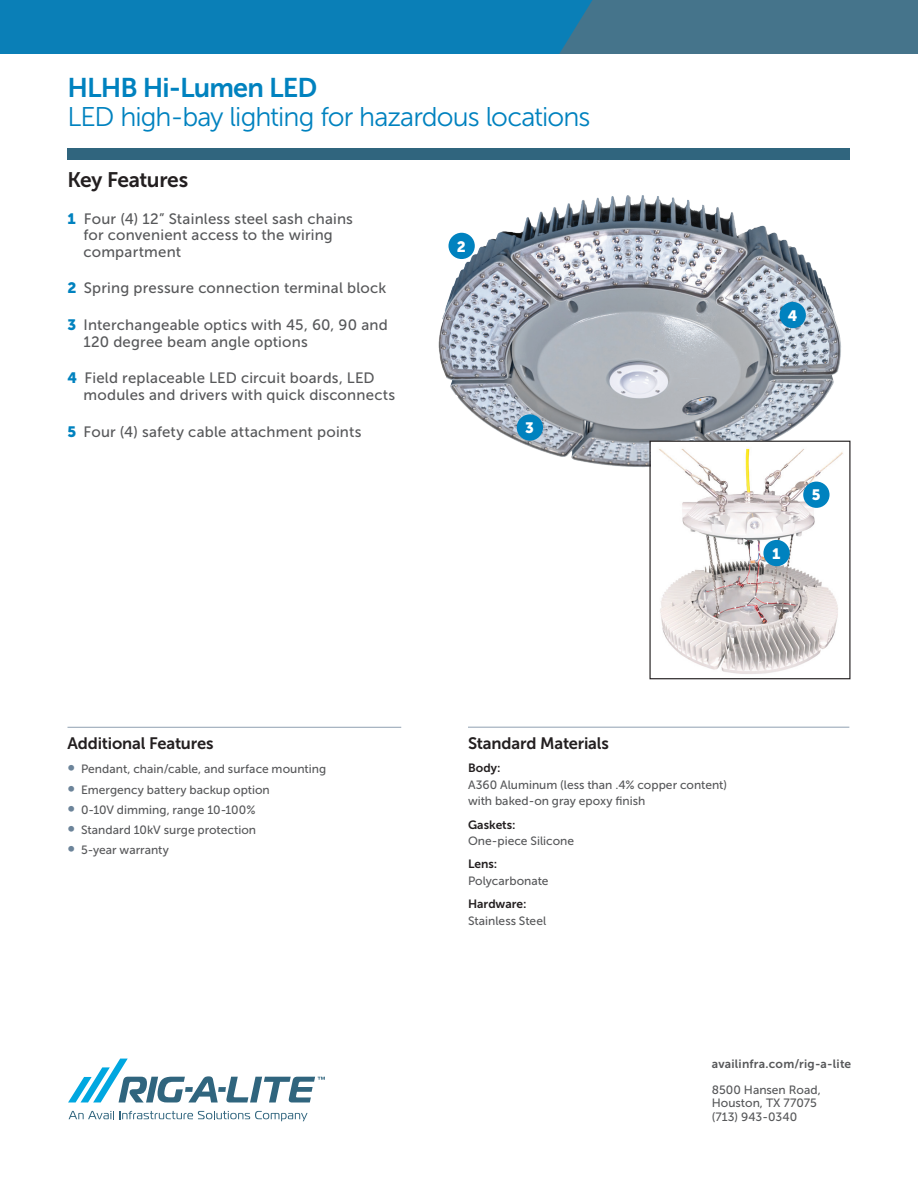
<style>
.page{position:relative;width:918px;height:1188px;background:#fff}
.page>*{position:absolute;margin:0;border:0;box-sizing:border-box;transform-origin:0 0}
.t1{font:27px "Museo Sans 300";letter-spacing:-.035em;color:#0082bf}
.t2{font:27px "Museo Sans 700";letter-spacing:-.035em;color:#0082bf}
.t3{font:21px "Museo Sans 700";letter-spacing:-.025em;color:#231f20}
.t4{font:16.5px "Museo Sans 700";letter-spacing:-.01em;color:#231f20}
.t5{font:15px/16.5px "Museo Sans 500";letter-spacing:.015em;color:#57585a}
.t6{font:15px "Museo Sans 900";color:#fff}
.t7{font:12px/20.2px "Museo Sans 500";color:#57585a}
.t8{font:12px "Museo Sans 700";letter-spacing:.005em;color:#231f20}
.t9{font:12px "Museo Sans 700";letter-spacing:.02em;color:#57585a}
.s1{font-family:"Museo Sans 900";color:#0082bf}
.s2{font-family:"Museo Sans 700";font-size:15px;color:#6c849a}
</style>
<div class="page">
<img style="left:438px;top:195px;width:413px;height:272px">
<img style="left:651px;top:443px;width:198px;height:231px">
<div style="left:649px;top:441px;width:202px;height:238px;border:1px solid #231f20"></div>
<div style="left:0;top:0;width:918px;height:54px;background:#45748b"></div>
<div style="left:0;top:0;width:593px;height:54px;background:#0a7fb7"></div>
<div style="left:68px;top:148px;width:782px;height:12px;background:#30657e"></div>
<svg style="left:69px;top:1111px;width:239px;height:10px"></svg>
<svg style="left:68px;top:1059px;width:257px;height:43px"></svg>
<div style="left:763px;top:540px;width:27px;height:26px;background:#0082bf;border-radius:50%"></div>
<div style="left:448px;top:233px;width:27px;height:26px;background:#0082bf;border-radius:50%"></div>
<div style="left:517px;top:414px;width:26px;height:27px;background:#0082bf;border-radius:50%"></div>
<div style="left:803px;top:482px;width:27px;height:26px;background:#0082bf;border-radius:50%"></div>
<div style="left:780px;top:302px;width:26px;height:26px;background:#0082bf;border-radius:50%"></div>
<hr style="left:68px;top:727px;width:333px;height:1px;background:#90a0b1">
<hr style="left:468px;top:727px;width:381px;height:1px;background:#90a0b1">
<h1 class="t2" style="left:68px;top:73px;width:251px">HLHB Hi-Lumen LED</h1>
<h1 class="t1" style="left:68px;top:102px;width:525px">LED high-bay lighting for hazardous locations</h1>
<h2 class="t3" style="left:68px;top:168px;width:122px">Key Features</h2>
<p class="t5" style="left:84px;top:210px;width:271px;text-indent:-16px"><span class="s1">1</span> Four (4) 12” Stainless steel sash chains for convenient access to the wiring compartment</p>
<p class="t5" style="left:68px;top:280px;width:320px"><span class="s1">2</span> Spring pressure connection terminal block</p>
<p class="t5" style="left:84px;top:317px;width:306px;text-indent:-16px"><span class="s1">3</span> Interchangeable optics with 45, 60, 90 and<br>120 degree beam angle options</p>
<p class="t5" style="left:84px;top:370px;width:313px;text-indent:-16px"><span class="s1">4</span> Field replaceable LED circuit boards, LED modules and drivers with quick disconnects</p>
<p class="t5" style="left:68px;top:423px;width:295px"><span class="s1">5</span> Four (4) safety cable attachment points</p>
<p class="t6" style="left:457px;top:238px;width:11px">2</p>
<p class="t6" style="left:525px;top:419px;width:10px">3</p>
<p class="t6" style="left:788px;top:307px;width:11px">4</p>
<p class="t6" style="left:772px;top:545px;width:10px">1</p>
<p class="t6" style="left:812px;top:487px;width:10px">5</p>
<h3 class="t4" style="left:68px;top:734px;width:148px">Additional Features</h3>
<p class="t7" style="left:68px;top:759px;width:260px"><span class="s2">∞</span> Pendant, chain/cable, and surface mounting <span class="s2">∞</span> Emergency battery backup option<br><span class="s2">∞</span> 0-10V dimming, range 10-100%<br><span class="s2">∞</span> Standard 10kV surge protection<br><span class="s2">∞</span> 5-year warranty</p>
<h3 class="t4" style="left:468px;top:734px;width:143px">Standard Materials</h3>
<p class="t8" style="left:468px;top:762px;width:34px">Body:</p>
<p class="t7" style="left:468px;top:777px;width:261px;line-height:16.5px">A360 Aluminum (less than .4% copper content) with baked-on gray epoxy finish</p>
<p class="t8" style="left:468px;top:818px;width:49px">Gaskets:</p>
<p class="t7" style="left:468px;top:831px;width:108px">One-piece Silicone</p>
<p class="t8" style="left:468px;top:858px;width:31px">Lens:</p>
<p class="t7" style="left:468px;top:871px;width:82px">Polycarbonate</p>
<p class="t8" style="left:468px;top:897px;width:60px">Hardware:</p>
<p class="t7" style="left:468px;top:910px;width:80px">Stainless Steel</p>
<p class="t9" style="left:712px;top:1057px;width:141px">availinfra.com/rig-a-lite</p>
<p class="t7" style="left:712px;top:1083px;width:110px;line-height:13.5px">8500 Hansen Road,<br>Houston, TX 77075 (713) 943-0340</p>
</div>
